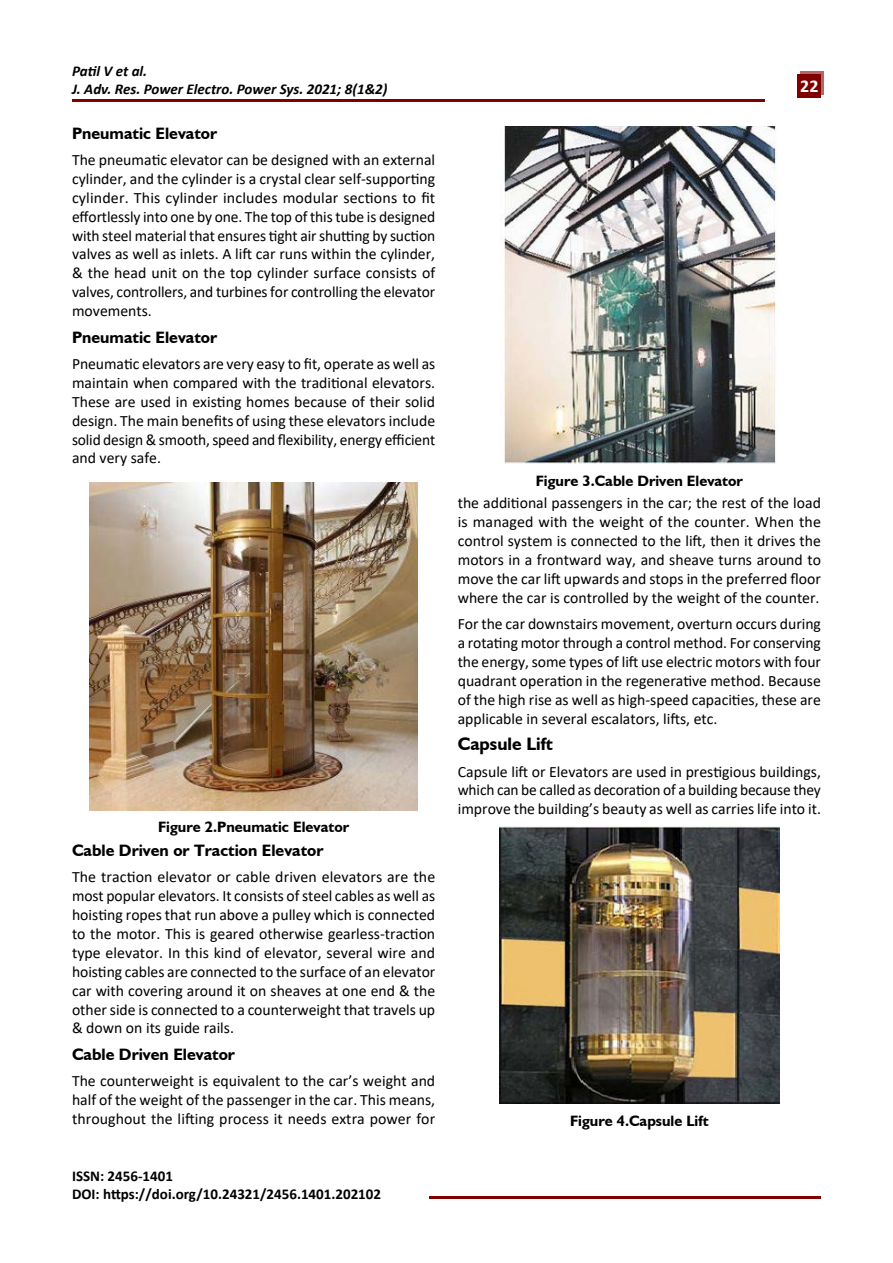
<style>
.page{position:relative;width:893px;height:1263px;background:#fff}
.page>*{position:absolute;margin:0;border:0;box-sizing:border-box;transform-origin:0 0}
.t1{font:700 18px "Humanist 521 BT";color:#000}
.t2{font:700 18px "Calibri";color:#fff}
.t3{font:700 16.5px "Humanist 521 BT";color:#000}
.t4{font:15.75px/18.9px "Calibri";color:#000;text-align:justify}
.t5{font:700 15px "Humanist 521 BT";color:#000}
.t6{font:700 15px/18px "Calibri";color:#000}
.t7{font:italic 700 15px/18px "Calibri";color:#000}
</style>
<div class="page">
<div style="left:801px;top:71px;width:23px;height:23px;background:#b46666"></div>
<div style="left:798px;top:74px;width:23px;height:23px;background:#800000"></div>
<hr style="left:72px;top:100px;width:693px;height:2px;background:#800000">
<hr style="left:430px;top:1196px;width:391px;height:2px;background:#800000">
<img style="left:90px;top:483px;width:327px;height:327px">
<img style="left:501px;top:126px;width:277px;height:337px">
<img style="left:499px;top:827px;width:281px;height:276px">
<p class="t7" style="left:72px;top:61px;width:317px">Patil V et al.<br>J. Adv. Res. Power Electro. Power Sys. 2021; 8(1&amp;2)</p>
<p class="t3" style="left:72px;top:123px;width:147px">Pneumatic Elevator</p>
<p class="t4" style="left:72px;top:150px;width:365px">The pneumatic elevator can be designed with an external cylinder, and the cylinder is a crystal clear self-supporting cylinder. This cylinder includes modular sections to fit effortlessly into one by one. The top of this tube is designed with steel material that ensures tight air shutting by suction valves as well as inlets. A lift car runs within the cylinder, &amp; the head unit on the top cylinder surface consists of valves, controllers, and turbines for controlling the elevator movements.</p>
<p class="t3" style="left:72px;top:327px;width:147px">Pneumatic Elevator</p>
<p class="t4" style="left:72px;top:354px;width:365px">Pneumatic elevators are very easy to fit, operate as well as maintain when compared with the traditional elevators.<br>These are used in existing homes because of their solid design. The main benefits of using these elevators include solid design &amp; smooth, speed and flexibility, energy efficient and very safe.</p>
<p class="t5" style="left:158px;top:818px;width:193px">Figure 2.Pneumatic Elevator</p>
<p class="t3" style="left:72px;top:840px;width:253px">Cable Driven or Traction Elevator</p>
<p class="t4" style="left:72px;top:867px;width:365px">The traction elevator or cable driven elevators are the most popular elevators. It consists of steel cables as well as hoisting ropes that run above a pulley which is connected to the motor. This is geared otherwise gearless-traction type elevator. In this kind of elevator, several wire and hoisting cables are connected to the surface of an elevator car with covering around it on sheaves at one end &amp; the other side is connected to a counterweight that travels up &amp; down on its guide rails.</p>
<p class="t3" style="left:72px;top:1044px;width:165px">Cable Driven Elevator</p>
<p class="t4" style="left:72px;top:1071px;width:365px">The counterweight is equivalent to the car’s weight and half of the weight of the passenger in the car. This means, throughout the lifting process it needs extra power for</p>
<p class="t6" style="left:72px;top:1166px;width:311px">ISSN: 2456-1401<br>DOI: https://doi.org/10.24321/2456.1401.202102</p>
<p class="t2" style="left:800px;top:74px;width:20px">22</p>
<p class="t5" style="left:536px;top:471px;width:209px">Figure 3.Cable Driven Elevator</p>
<p class="t4" style="left:458px;top:493px;width:365px">the additional passengers in the car; the rest of the load is managed with the weight of the counter. When the control system is connected to the lift, then it drives the motors in a frontward way, and sheave turns around to move the car lift upwards and stops in the preferred floor where the car is controlled by the weight of the counter.</p>
<p class="t4" style="left:458px;top:614px;width:365px">For the car downstairs movement, overturn occurs during a rotating motor through a control method. For conserving the energy, some types of lift use electric motors with four quadrant operation in the regenerative method. Because of the high rise as well as high-speed capacities, these are applicable in several escalators, lifts, etc.</p>
<p class="t1" style="left:458px;top:733px;width:97px">Capsule Lift</p>
<p class="t4" style="left:458px;top:761px;width:365px">Capsule lift or Elevators are used in prestigious buildings, which can be called as decoration of a building because they improve the building’s beauty as well as carries life into it.</p>
<p class="t5" style="left:570px;top:1111px;width:140px">Figure 4.Capsule Lift</p>
</div>
